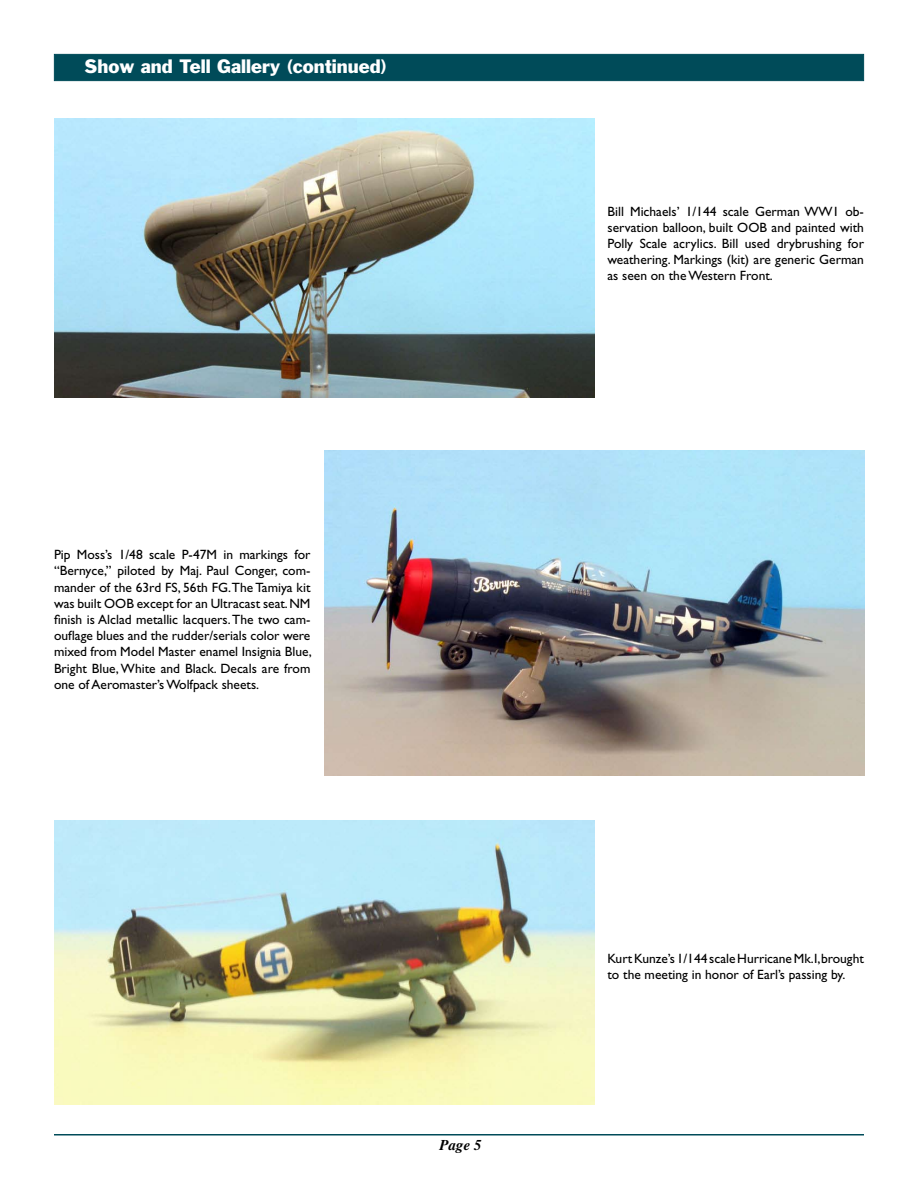
<style>
.page{position:relative;width:918px;height:1188px;background:#fff}
.page>*{position:absolute;margin:0;border:0;box-sizing:border-box;transform-origin:0 0}
.t1{font:18px "Franklin Gothic";color:#fff}
.t2{font:italic 700 15px "Times";color:#000}
.t3{font:13.5px/16.2px "Gill Sans";color:#000;text-align:justify}
</style>
<div class="page">
<hr style="left:54px;top:1134px;width:810px;height:2px;background:#004b59">
<div style="left:54px;top:54px;width:810px;height:27px;background:#004b59;border:1px solid #004b59"></div>
<img style="left:54px;top:820px;width:540px;height:285px">
<img style="left:324px;top:450px;width:540px;height:326px">
<img style="left:54px;top:118px;width:540px;height:280px">
<h1 class="t1" style="left:85px;top:55px;width:304px">Show and Tell Gallery (continued)</h1>
<p class="t3" style="left:54px;top:547px;width:259px">Pip Moss’s 1/48 scale P-47M in markings for “Bernyce,” piloted by Maj. Paul Conger, com&shy;mander of the 63rd FS, 56th FG. The Tamiya kit was built OOB except for an Ultracast seat. NM finish is Alclad metallic lacquers. The two cam&shy;ouflage blues and the rudder/serials color were mixed from Model Master enamel Insignia Blue, Bright Blue, White and Black. Decals are from one of Aeromaster’s Wolfpack sheets.</p>
<p class="t2" style="left:440px;top:1136px;width:44px">Page 5</p>
<p class="t3" style="left:608px;top:203px;width:258px">Bill Michaels’ 1/144 scale German WW1 ob&shy;servation balloon, built OOB and painted with Polly Scale acrylics. Bill used drybrushing for weathering. Markings (kit) are generic German as seen on the Western Front.</p>
<p class="t3" style="left:608px;top:950px;width:258px">Kurt Kunze’s 1/144 scale Hurricane Mk.I,brought to the meeting in honor of Earl’s passing by.</p>
</div>
